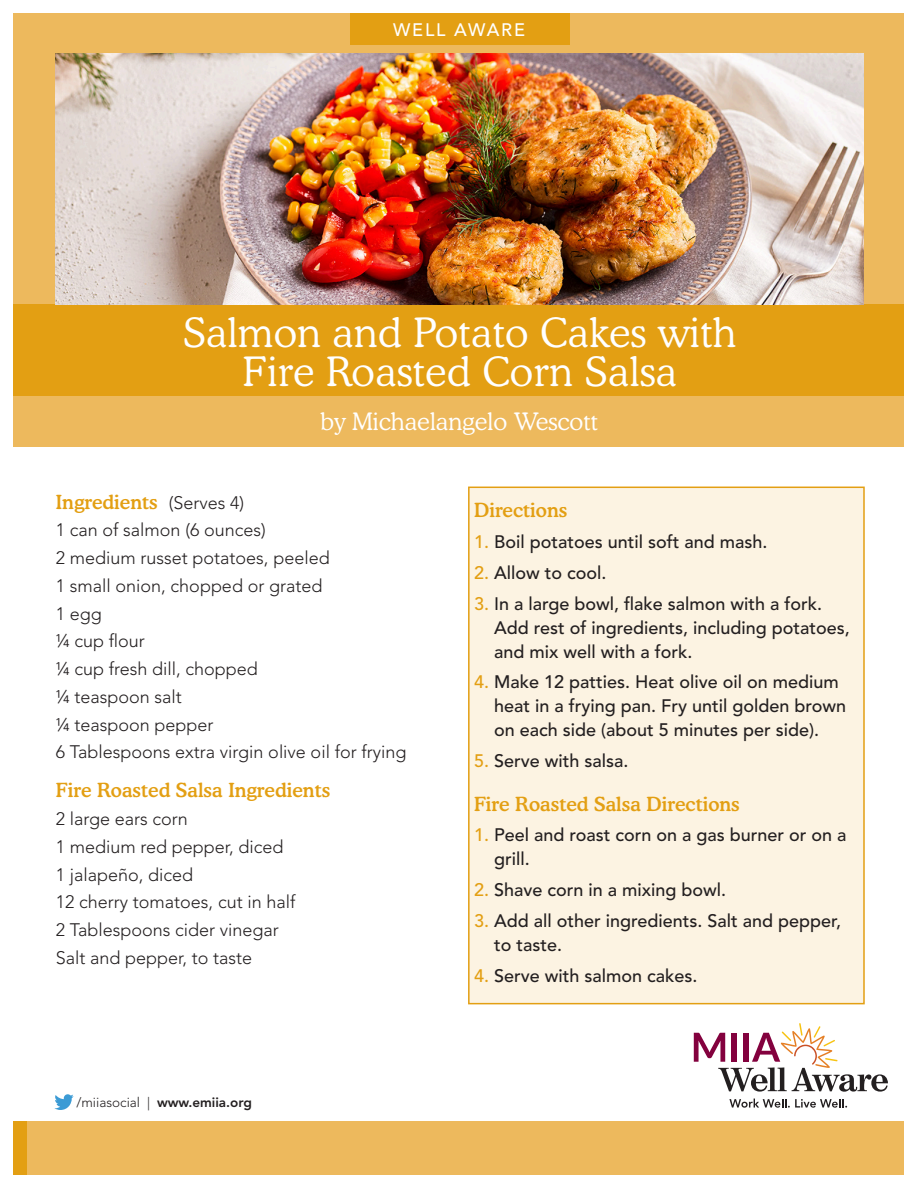
<style>
.page{position:relative;width:918px;height:1188px;background:#fff}
.page>*{position:absolute;margin:0;border:0;box-sizing:border-box;transform-origin:0 0}
.t1{font:300 40.5px/39px "Cooper BT";letter-spacing:.01em;color:#fff;text-align:center}
.t2{font:300 24px "Cooper BT";color:#fff}
.t3{font:500 19.5px "Cooper BT";color:#e39f13}
.t4{font:500 18px/24px "Avenir LT Std";color:#231f20}
.t5{font:300 18px "Avenir LT Std";color:#231f20}
.t6{font:500 18px "Avenir LT Std";letter-spacing:.1em;color:#fff}
.t7{font:800 13.5px "Avenir LT Std";color:#231f20}
.s1{font-family:"Avenir LT Std";font-weight:300;font-size:18px;color:#231f20}
.s2{font-weight:300}
.s3{color:#e39f13}
</style>
<div class="page">
<svg style="left:54px;top:1094px;width:20px;height:16px"></svg>
<div style="left:14px;top:14px;width:890px;height:433px;background:#edb95d"></div>
<div style="left:14px;top:1121px;width:890px;height:53px;background:#edb95d"></div>
<div style="left:14px;top:1121px;width:13px;height:53px;background:#e39f13"></div>
<div style="left:14px;top:304px;width:890px;height:92px;background:#e39f13"></div>
<img style="left:56px;top:54px;width:808px;height:250px">
<div style="left:350px;top:14px;width:220px;height:31px;background:#e39f13"></div>
<svg style="left:729px;top:1099px;width:118px;height:9px"></svg>
<svg style="left:694px;top:1023px;width:194px;height:69px"></svg>
<div style="left:469px;top:487px;width:395px;height:517px;background:#fcf3e2"></div>
<div style="left:468px;top:487px;width:397px;height:517px;border:2px solid #e39f13"></div>
<p class="t6" style="left:393px;top:19px;width:133px">WELL AWARE</p>
<p class="t1" style="left:183px;top:312px;width:555px">Salmon and Potato Cakes with<br>Fire Roasted Corn Salsa</p>
<p class="t2" style="left:320px;top:407px;width:279px">by Michaelangelo Wescott</p>
<p class="t3" style="left:56px;top:490px;width:190px">Ingredients <span class="s1">(Serves 4)</span></p>
<p class="t5" style="left:56px;top:519px;width:211px">1 can of salmon (6 ounces)</p>
<p class="t5" style="left:56px;top:547px;width:275px">2 medium russet potatoes, peeled</p>
<p class="t5" style="left:56px;top:575px;width:268px">1 small onion, chopped or grated</p>
<p class="t5" style="left:56px;top:603px;width:48px">1 egg</p>
<p class="t5" style="left:56px;top:630px;width:91px">¼ cup flour</p>
<p class="t5" style="left:56px;top:658px;width:204px">¼ cup fresh dill, chopped</p>
<p class="t5" style="left:56px;top:686px;width:128px">¼ teaspoon salt</p>
<p class="t5" style="left:56px;top:714px;width:159px">¼ teaspoon pepper</p>
<p class="t5" style="left:56px;top:741px;width:352px">6 Tablespoons extra virgin olive oil for frying</p>
<p class="t3" style="left:56px;top:778px;width:276px">Fire Roasted Salsa Ingredients</p>
<p class="t5" style="left:56px;top:808px;width:134px">2 large ears corn</p>
<p class="t5" style="left:56px;top:836px;width:229px">1 medium red pepper, diced</p>
<p class="t5" style="left:56px;top:864px;width:139px">1 jalapeño, diced</p>
<p class="t5" style="left:56px;top:891px;width:241px">12 cherry tomatoes, cut in half</p>
<p class="t5" style="left:56px;top:919px;width:225px">2 Tablespoons cider vinegar</p>
<p class="t5" style="left:56px;top:947px;width:198px">Salt and pepper, to taste</p>
<p class="t7" style="left:76px;top:1095px;width:177px"><span class="s2">/miiasocial |</span> www.emiia.org</p>
<p class="t3" style="left:474px;top:498px;width:95px">Directions</p>
<p class="t4" style="left:474px;top:530px;width:295px"><span class="s3">1.</span> Boil potatoes until soft and mash.</p>
<p class="t4" style="left:474px;top:561px;width:134px"><span class="s3">2.</span> Allow to cool.</p>
<p class="t4" style="left:494px;top:592px;width:357px;text-indent:-20px"><span class="s3">3.</span> In a large bowl, flake salmon with a fork.<br>Add rest of ingredients, including potatoes, and mix well with a fork.</p>
<p class="t4" style="left:494px;top:671px;width:354px;text-indent:-20px"><span class="s3">4.</span> Make 12 patties. Heat olive oil on medium heat in a frying pan. Fry until golden brown on each side (about 5 minutes per side).</p>
<p class="t4" style="left:474px;top:749px;width:156px"><span class="s3">5.</span> Serve with salsa.</p>
<p class="t3" style="left:474px;top:792px;width:267px">Fire Roasted Salsa Directions</p>
<p class="t4" style="left:494px;top:824px;width:354px;text-indent:-20px"><span class="s3">1.</span> Peel and roast corn on a gas burner or on a grill.</p>
<p class="t4" style="left:474px;top:878px;width:254px"><span class="s3">2.</span> Shave corn in a mixing bowl.</p>
<p class="t4" style="left:494px;top:909px;width:349px;text-indent:-20px"><span class="s3">3.</span> Add all other ingredients. Salt and pepper, to taste.</p>
<p class="t4" style="left:474px;top:964px;width:225px"><span class="s3">4.</span> Serve with salmon cakes.</p>
</div>
